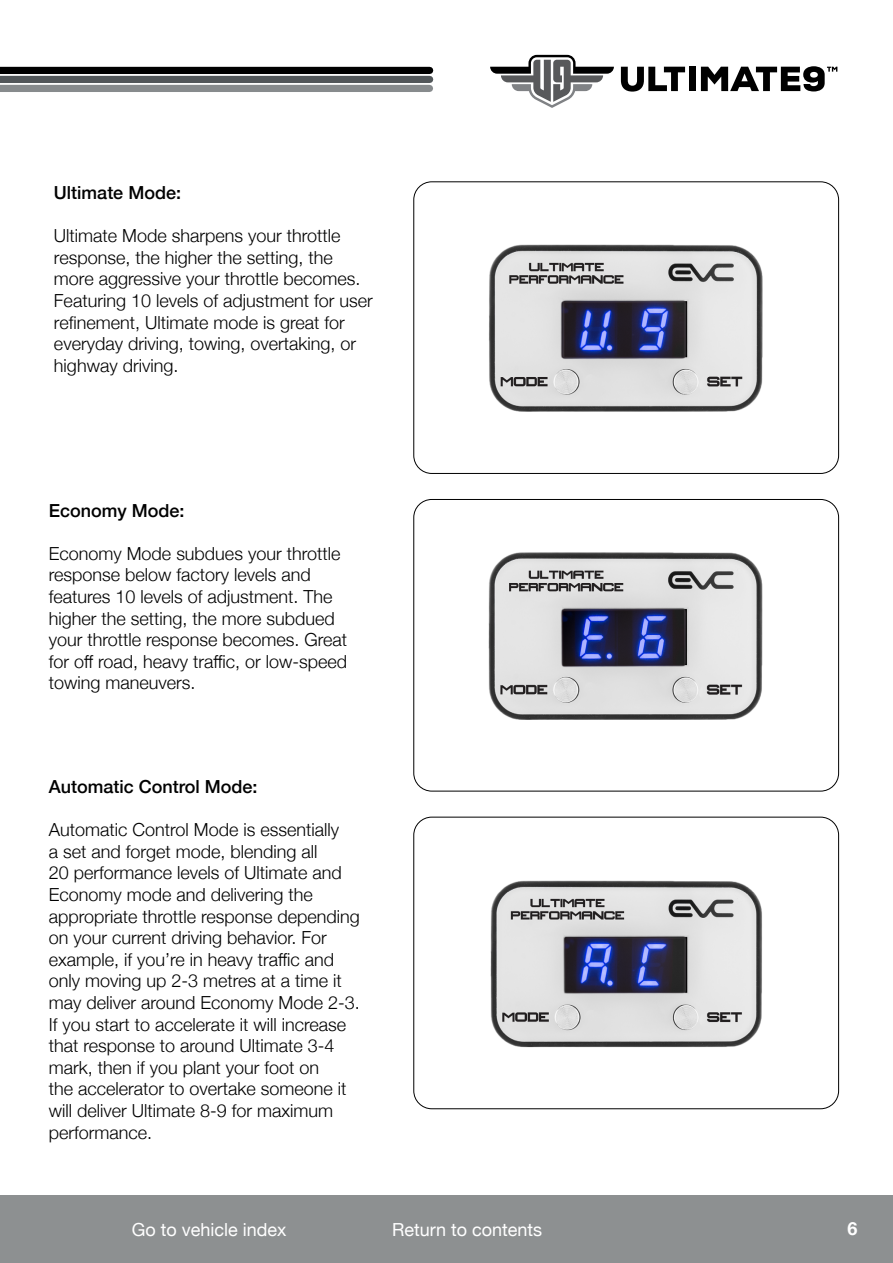
<style>
.page{position:relative;width:893px;height:1263px;background:#fff}
.page>*{position:absolute;margin:0;border:0;box-sizing:border-box;transform-origin:0 0}
.t1{font:300 18px/21.6px "Helvetica Neue";color:#000}
.t2{font:500 18px "Helvetica Neue";color:#000}
.t3{font:18px "Helvetica Neue";color:#fff}
.t4{font:700 18px "Helvetica Neue";color:#fff}
</style>
<div class="page">
<div style="left:0;top:1196px;width:893px;height:67px;background:#8d9091"></div>
<div style="left:0;top:67px;width:430px;height:7px;background:#000"></div>
<div style="left:0;top:85px;width:429px;height:7px;background:#878b8d"></div>
<div style="left:0;top:76px;width:430px;height:7px;background:#52575a"></div>
<svg style="left:490px;top:55px;width:124px;height:53px"></svg>
<svg style="left:621px;top:67px;width:64px;height:25px"></svg>
<div style="left:689px;top:67px;width:7px;height:24px;background:#000"></div>
<svg style="left:701px;top:66px;width:136px;height:25px"></svg>
<img style="left:414px;top:817px;width:425px;height:292px">
<div style="left:413px;top:817px;width:426px;height:292px;border:1px solid #000;border-radius:18px"></div>
<img style="left:414px;top:499px;width:425px;height:292px">
<div style="left:413px;top:499px;width:426px;height:292px;border:1px solid #000;border-radius:18px"></div>
<img style="left:415px;top:183px;width:424px;height:290px">
<div style="left:413px;top:181px;width:426px;height:293px;border:1px solid #000;border-radius:18px"></div>
<p class="t2" style="left:54px;top:178px;width:129px">Ultimate Mode:</p>
<p class="t1" style="left:54px;top:224px;width:320px">Ultimate Mode sharpens your throttle response, the higher the setting, the more aggressive your throttle becomes.<br>Featuring 10 levels of adjustment for user refinement, Ultimate mode is great for everyday driving, towing, overtaking, or highway driving.</p>
<p class="t2" style="left:49px;top:496px;width:137px">Economy Mode:</p>
<p class="t1" style="left:49px;top:541px;width:300px">Economy Mode subdues your throttle response below factory levels and features 10 levels of adjustment. The higher the setting, the more subdued your throttle response becomes. Great for off road, heavy traffic, or low-speed towing maneuvers.</p>
<p class="t2" style="left:49px;top:772px;width:210px">Automatic Control Mode:</p>
<p class="t1" style="left:49px;top:818px;width:313px">Automatic Control Mode is essentially<br>a set and forget mode, blending all<br>20 performance levels of Ultimate and Economy mode and delivering the appropriate throttle response depending on your current driving behavior. For example, if you’re in heavy traffic and only moving up 2-3 metres at a time it may deliver around Economy Mode 2-3.<br>If you start to accelerate it will increase that response to around Ultimate 3-4 mark, then if you plant your foot on<br>the accelerator to overtake someone it will deliver Ultimate 8-9 for maximum performance.</p>
<p class="t3" style="left:132px;top:1217px;width:156px">Go to vehicle index</p>
<p class="t3" style="left:392px;top:1217px;width:152px">Return to contents</p>
<p class="t4" style="left:847px;top:1214px;width:12px">6</p>
</div>
